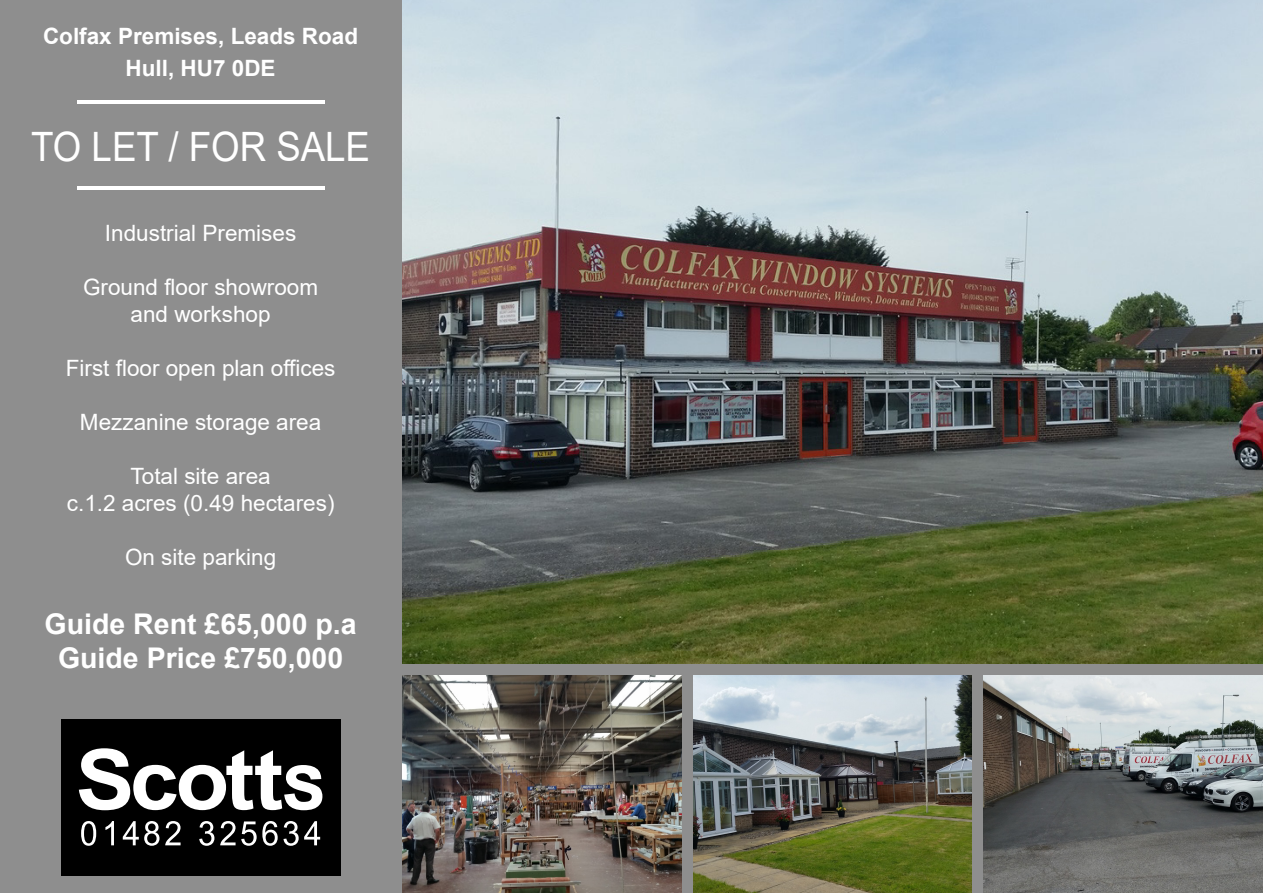
<style>
.page{position:relative;width:1263px;height:893px;background:#fff}
.page>*{position:absolute;margin:0;border:0;box-sizing:border-box;transform-origin:0 0}
.t1{font:40.5px "Arial";color:#fff;scale:.9 1}
.t2{font:700 28.5px/34.2px "Arial";color:#fff;text-align:center}
.t3{font:22.5px/27px "Arial";color:#fff;text-align:center}
.t4{font:700 22.5px/32.4px "Arial";color:#fff;text-align:center}
</style>
<div class="page">
<img style="left:401px;top:0;width:862px;height:665px">
<img style="left:401px;top:675px;width:571px;height:218px">
<img style="left:982px;top:675px;width:281px;height:218px">
<div style="left:972px;top:672px;width:10px;height:221px;background:#8e8e8e"></div>
<div style="left:682px;top:666px;width:11px;height:227px;background:#8e8e8e"></div>
<div style="left:378px;top:665px;width:885px;height:10px;background:#8e8e8e"></div>
<div style="left:0;top:0;width:401px;height:893px;background:#8e8e8e"></div>
<div style="left:61px;top:719px;width:279px;height:156px;background:#000"></div>
<svg style="left:79px;top:748px;width:243px;height:62px"></svg>
<svg style="left:81px;top:821px;width:15px;height:25px"></svg>
<svg style="left:105px;top:821px;width:9px;height:24px"></svg>
<svg style="left:123px;top:821px;width:36px;height:25px"></svg>
<svg style="left:165px;top:821px;width:16px;height:24px"></svg>
<svg style="left:199px;top:821px;width:15px;height:25px"></svg>
<svg style="left:220px;top:821px;width:100px;height:25px"></svg>
<hr style="left:77px;top:100px;width:247px;height:4px;background:#fff">
<hr style="left:77px;top:186px;width:247px;height:4px;background:#fff">
<p class="t4" style="left:43px;top:20px;width:317px">Colfax Premises, Leads Road<br>Hull, HU7 0DE</p>
<h1 class="t1" style="left:31px;top:118px;width:378px">TO LET / FOR SALE</h1>
<p class="t3" style="left:105px;top:220px;width:193px">Industrial Premises</p>
<p class="t3" style="left:83px;top:274px;width:237px">Ground floor showroom and workshop</p>
<p class="t3" style="left:66px;top:355px;width:271px">First floor open plan offices</p>
<p class="t3" style="left:80px;top:409px;width:243px">Mezzanine storage area</p>
<p class="t3" style="left:67px;top:463px;width:269px">Total site area<br>c.1.2 acres (0.49 hectares)</p>
<p class="t3" style="left:125px;top:544px;width:153px">On site parking</p>
<p class="t2" style="left:45px;top:607px;width:314px">Guide Rent £65,000 p.a<br>Guide Price £750,000</p>
</div>
